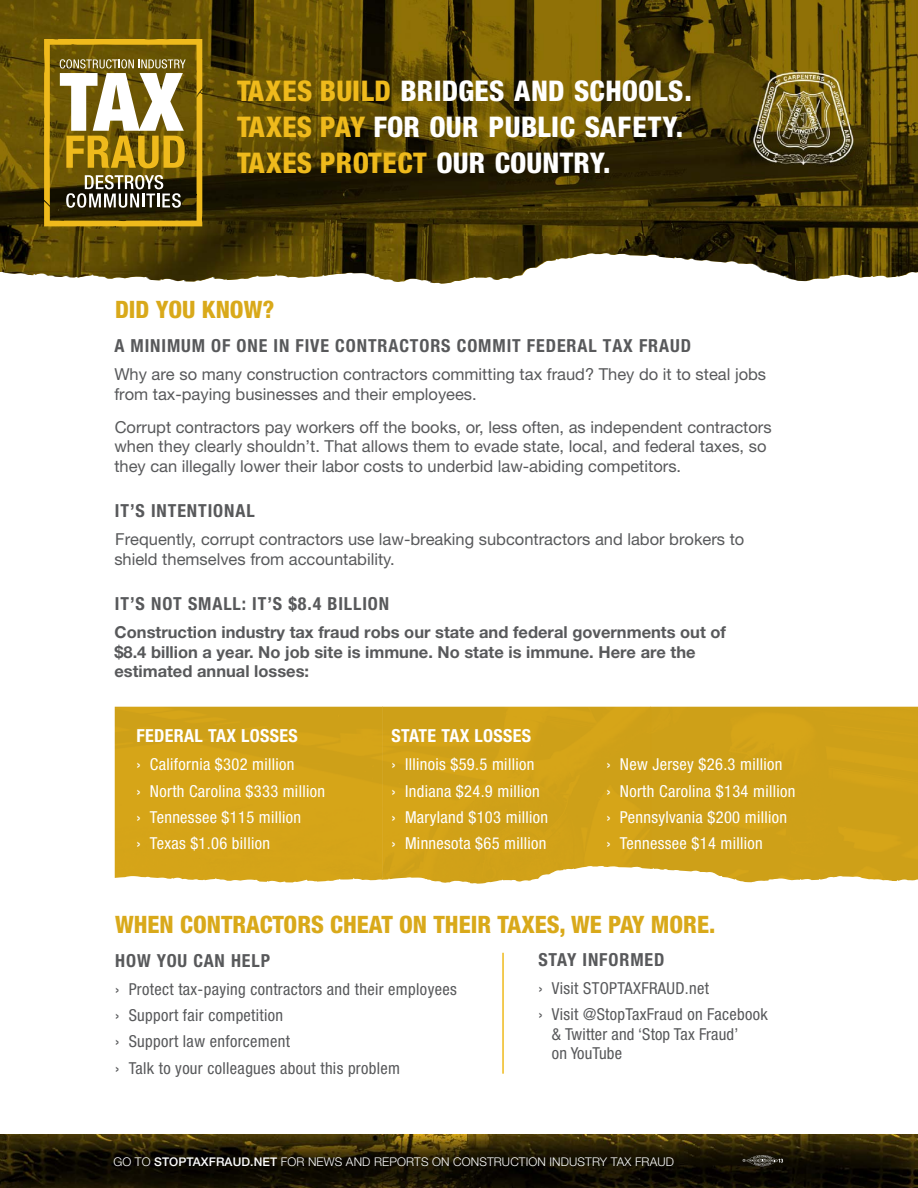
<style>
.page{position:relative;width:918px;height:1188px;background:#fff}
.page>*{position:absolute;margin:0;border:0;box-sizing:border-box;transform-origin:0 0}
.t1{font:800 condensed 28.5px/36px "Helvetica Neue LT Std";color:#fff}
.t2{font:800 condensed 24px "Helvetica Neue LT Std";color:#d9a91a}
.t3{font:700 condensed 18px "Helvetica Neue LT Std";letter-spacing:.05em;color:#58595b}
.t4{font:700 condensed 18px "Helvetica Neue LT Std";letter-spacing:.02em;color:#fff}
.t5{font:16.5px/19.5px "Helvetica Neue LT Std";color:#58595b}
.t6{font:condensed 16.5px/26.2px "Helvetica Neue LT Std";letter-spacing:.02em;color:#fff}
.t7{font:condensed 16.5px/26.2px "Helvetica Neue LT Std";letter-spacing:.02em;color:#58595b}
.t8{font:700 16.5px/19.5px "Helvetica Neue LT Std";color:#58595b}
.t9{font:300 12px "Helvetica Neue LT Std";letter-spacing:.01em;color:#fff}
.s1{color:#efba1c}
.s2{font-stretch:normal}
.s3{font-weight:500}
</style>
<div class="page">
<div style="left:115px;top:706px;width:783px;height:152px;background:#d1a118"></div>
<img style="left:185px;top:868px;width:671px;height:10px">
<div style="left:650px;top:707px;width:86px;height:173px;background:#cea018"></div>
<div style="left:382px;top:707px;width:65px;height:176px;background:#d4a418"></div>
<div style="left:115px;top:707px;width:70px;height:172px;background:#d6a518"></div>
<svg style="left:65px;top:95px;width:853px;height:189px"></svg>
<img style="left:591px;top:253px;width:55px;height:3px">
<img style="left:0;top:0;width:765px;height:237px">
<img style="left:765px;top:0;width:153px;height:95px">
<img style="left:816px;top:94px;width:54px;height:185px">
<img style="left:765px;top:166px;width:51px;height:115px">
<img style="left:0;top:236px;width:65px;height:41px">
<img style="left:0;top:1134px;width:918px;height:54px">
<img style="left:751px;top:70px;width:104px;height:96px">
<hr style="left:502px;top:953px;width:2px;height:121px;background:#efba1c">
<svg style="left:743px;top:1155px;width:40px;height:11px"></svg>
<svg style="left:44px;top:39px;width:158px;height:187px"></svg>
<h1 class="t1" style="left:237px;top:72px;width:457px"><span class="s1">TAXES BUILD</span> BRIDGES AND SCHOOLS.<br><span class="s1">TAXES PAY</span> FOR OUR PUBLIC SAFETY.<br><span class="s1">TAXES PROTECT</span> OUR COUNTRY.</h1>
<h2 class="t2" style="left:115px;top:295px;width:161px">DID YOU KNOW?</h2>
<p class="t3" style="left:114px;top:335px;width:578px">A MINIMUM OF ONE IN FIVE CONTRACTORS COMMIT FEDERAL TAX FRAUD</p>
<p class="t5" style="left:114px;top:364px;width:653px">Why are so many construction contractors committing tax fraud? They do it to steal jobs from tax-paying businesses and their employees.</p>
<p class="t5" style="left:114px;top:417px;width:659px">Corrupt contractors pay workers off the books, or, less often, as independent contractors when they clearly shouldn’t. That allows them to evade state, local, and federal taxes, so they can illegally lower their labor costs to underbid law-abiding competitors.</p>
<p class="t3" style="left:115px;top:499px;width:141px">IT’S INTENTIONAL</p>
<p class="t5" style="left:114px;top:529px;width:632px">Frequently, corrupt contractors use law-breaking subcontractors and labor brokers to shield themselves from accountability.</p>
<p class="t3" style="left:115px;top:592px;width:276px">IT’S NOT SMALL: IT’S $8.4 BILLION</p>
<p class="t8" style="left:114px;top:622px;width:613px">Construction industry tax fraud robs our state and federal governments out of $8.4 billion a year. No job site is immune. No state is immune. Here are the estimated annual losses:</p>
<p class="t4" style="left:136px;top:725px;width:163px">FEDERAL TAX LOSSES</p>
<p class="t6" style="left:136px;top:751px;width:190px"><span class="s2">›</span> California $302 million<br><span class="s2">›</span> North Carolina $333 million <span class="s2">›</span> Tennessee $115 million<br><span class="s2">›</span> Texas $1.06 billion</p>
<p class="t4" style="left:392px;top:725px;width:141px">STATE TAX LOSSES</p>
<p class="t6" style="left:392px;top:751px;width:158px"><span class="s2">›</span> Illinois $59.5 million<br><span class="s2">›</span> Indiana $24.9 million <span class="s2">›</span> Maryland $103 million <span class="s2">›</span> Minnesota $65 million</p>
<p class="t6" style="left:606px;top:751px;width:191px"><span class="s2">›</span> New Jersey $26.3 million<br><span class="s2">›</span> North Carolina $134 million <span class="s2">›</span> Pennsylvania $200 million <span class="s2">›</span> Tennessee $14 million</p>
<h2 class="t2" style="left:115px;top:909px;width:602px">WHEN CONTRACTORS CHEAT ON THEIR TAXES, WE PAY MORE.</h2>
<p class="t3" style="left:115px;top:949px;width:156px">HOW YOU CAN HELP</p>
<p class="t7" style="left:115px;top:976px;width:343px"><span class="s2">›</span> Protect tax-paying contractors and their employees <span class="s2">›</span> Support fair competition<br><span class="s2">›</span> Support law enforcement<br><span class="s2">›</span> Talk to your colleagues about this problem</p>
<p class="t3" style="left:538px;top:948px;width:128px">STAY INFORMED</p>
<p class="t7" style="left:538px;top:975px;width:231px"><span class="s2">›</span> Visit STOPTAXFRAUD.net<br><span class="s2">›</span> Visit @StopTaxFraud on Facebook</p>
<p class="t7" style="left:552px;top:1024px;width:188px;line-height:19.5px">&amp; Twitter and ‘Stop Tax Fraud’ on YouTube</p>
<p class="t9" style="left:113px;top:1155px;width:562px">GO TO <span class="s3">STOPTAXFRAUD.NET</span> FOR NEWS AND REPORTS ON CONSTRUCTION INDUSTRY TAX FRAUD</p>
</div>
